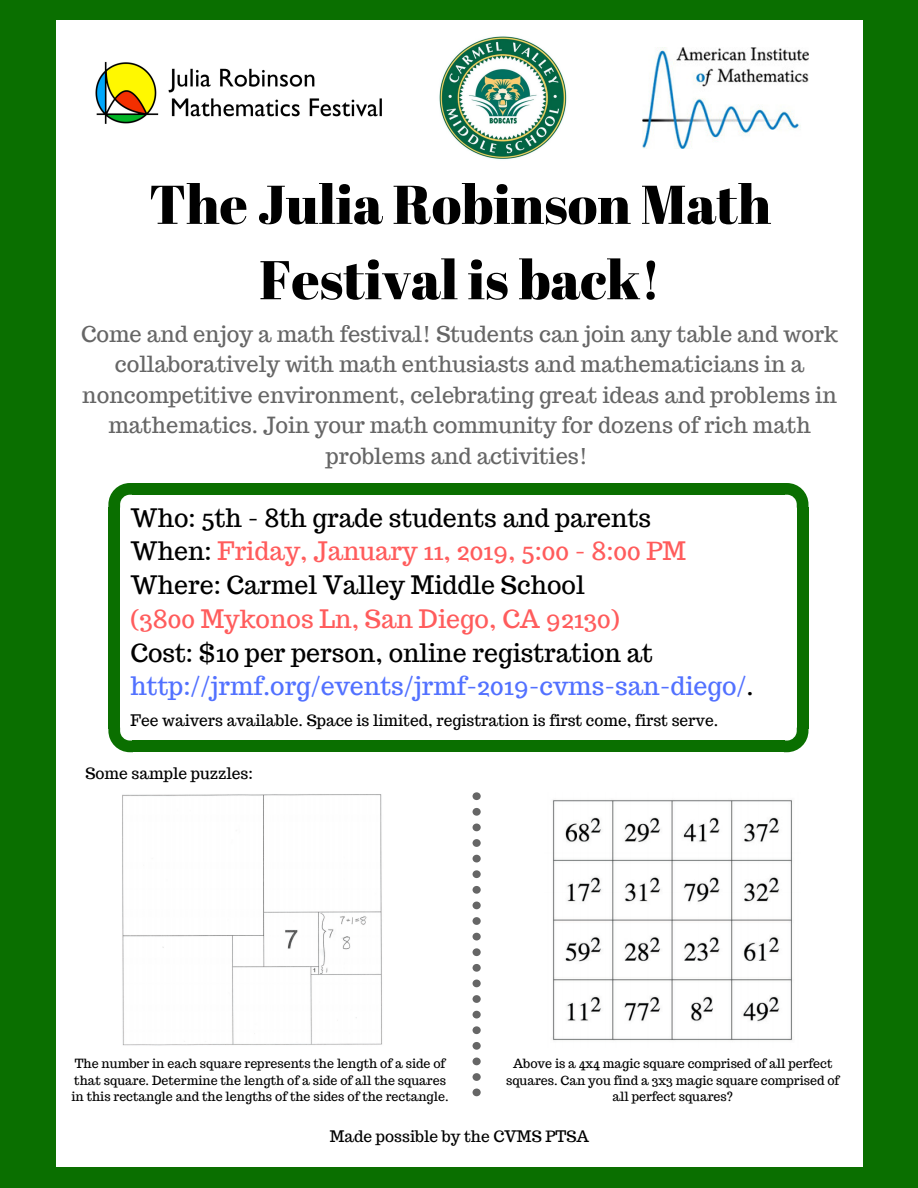
<style>
.page{position:relative;width:918px;height:1188px;background:#0a6f00}
.page>*{position:absolute;margin:0;border:0;box-sizing:border-box;transform-origin:0 0}
.t1{font:54.45px/75.3px "Abril Fatface";color:#000;text-align:center}
.t2{font:24.9px/33.8px "Trocchi";color:#000}
.t3{font:24.9px/33.8px "Trocchi";color:#5271ff}
.t4{font:24.9px "Trocchi";color:#ff5c5c}
.t5{font:21.75px/30.3px "Trocchi";color:#666;text-align:center}
.t6{font:15.6px "Trocchi";color:#000}
.t7{font:12.45px/16.8px "Trocchi";color:#000}
.s1{color:#ff5c5c}
.s2{color:#000}
</style>
<div class="page">
<div style="left:56px;top:20px;width:807px;height:1147px;background:#fff"></div>
<img style="left:95px;top:61px;width:287px;height:63px">
<img style="left:642px;top:47px;width:167px;height:101px">
<div style="left:132px;top:483px;width:653px;height:12px;background:#0a6f00"></div>
<svg style="left:785px;top:483px;width:23px;height:25px"></svg>
<svg style="left:108px;top:483px;width:24px;height:25px"></svg>
<div style="left:797px;top:507px;width:11px;height:221px;background:#0a6f00"></div>
<svg style="left:784px;top:728px;width:24px;height:24px"></svg>
<div style="left:108px;top:507px;width:12px;height:221px;background:#0a6f00"></div>
<div style="left:132px;top:741px;width:653px;height:11px;background:#0a6f00"></div>
<svg style="left:108px;top:728px;width:25px;height:24px"></svg>
<img style="left:439px;top:36px;width:128px;height:123px">
<img style="left:122px;top:794px;width:260px;height:252px">
<img style="left:552px;top:799px;width:241px;height:242px">
<div style="left:473px;top:870px;width:8px;height:8px;background:#666;border-radius:50%"></div>
<div style="left:473px;top:886px;width:8px;height:8px;background:#666;border-radius:50%"></div>
<div style="left:473px;top:855px;width:8px;height:7px;background:#666;border-radius:50%"></div>
<div style="left:473px;top:917px;width:8px;height:8px;background:#666;border-radius:50%"></div>
<svg style="left:473px;top:792px;width:8px;height:8px"></svg>
<div style="left:473px;top:933px;width:8px;height:7px;background:#666;border-radius:50%"></div>
<div style="left:473px;top:808px;width:8px;height:8px;background:#666;border-radius:50%"></div>
<div style="left:473px;top:824px;width:8px;height:7px;background:#666;border-radius:50%"></div>
<div style="left:473px;top:839px;width:8px;height:8px;background:#666;border-radius:50%"></div>
<div style="left:473px;top:902px;width:8px;height:7px;background:#666;border-radius:50%"></div>
<div style="left:473px;top:1026px;width:8px;height:8px;background:#666;border-radius:50%"></div>
<div style="left:473px;top:1042px;width:8px;height:8px;background:#666;border-radius:50%"></div>
<div style="left:473px;top:1058px;width:8px;height:7px;background:#666;border-radius:50%"></div>
<div style="left:473px;top:1073px;width:8px;height:8px;background:#666;border-radius:50%"></div>
<div style="left:473px;top:1011px;width:8px;height:8px;background:#666;border-radius:50%"></div>
<div style="left:473px;top:964px;width:8px;height:8px;background:#666;border-radius:50%"></div>
<div style="left:473px;top:980px;width:8px;height:7px;background:#666;border-radius:50%"></div>
<div style="left:473px;top:948px;width:8px;height:8px;background:#666;border-radius:50%"></div>
<div style="left:473px;top:995px;width:8px;height:8px;background:#666;border-radius:50%"></div>
<svg style="left:473px;top:1089px;width:8px;height:7px"></svg>
<h1 class="t1" style="left:149px;top:165px;width:624px">The Julia Robinson Math<br>Festival is back!</h1>
<p class="t5" style="left:81px;top:319px;width:758px">Come and enjoy a math festival! Students can join any table and work collaboratively with math enthusiasts and mathematicians in a noncompetitive environment, celebrating great ideas and problems in mathematics. Join your math community for dozens of rich math problems and activities!</p>
<h2 class="t2" style="left:130px;top:500px;width:557px">Who: 5th - 8th grade students and parents<br>When: <span class="s1">Friday, January 11, 2019, 5:00 - 8:00 PM<br></span>Where: Carmel Valley Middle School</h2>
<h2 class="t4" style="left:130px;top:602px;width:491px">(3800 Mykonos Ln, San Diego, CA 92130)</h2>
<h2 class="t3" style="left:130px;top:635px;width:625px"><span class="s2">Cost: $10 per person, online registration at </span>http://jrmf.org/events/jrmf-2019-cvms-san-diego/<span class="s2">.</span></h2>
<p class="t6" style="left:130px;top:710px;width:589px">Fee waivers available. Space is limited, registration is first come, first serve.</p>
<p class="t6" style="left:86px;top:763px;width:169px">Some sample puzzles:</p>
<p class="t7" style="left:72px;top:1055px;width:379px">The number in each square represents the length of a side of that square. Determine the length of a side of all the squares in this rectangle and the lengths of the sides of the rectangle.</p>
<p class="t7" style="left:506px;top:1055px;width:335px;text-align:center">Above is a 4x4 magic square comprised of all perfect squares. Can you find a 3x3 magic square comprised of all perfect squares?</p>
<p class="t6" style="left:330px;top:1126px;width:261px">Made possible by the CVMS PTSA</p>
</div>
